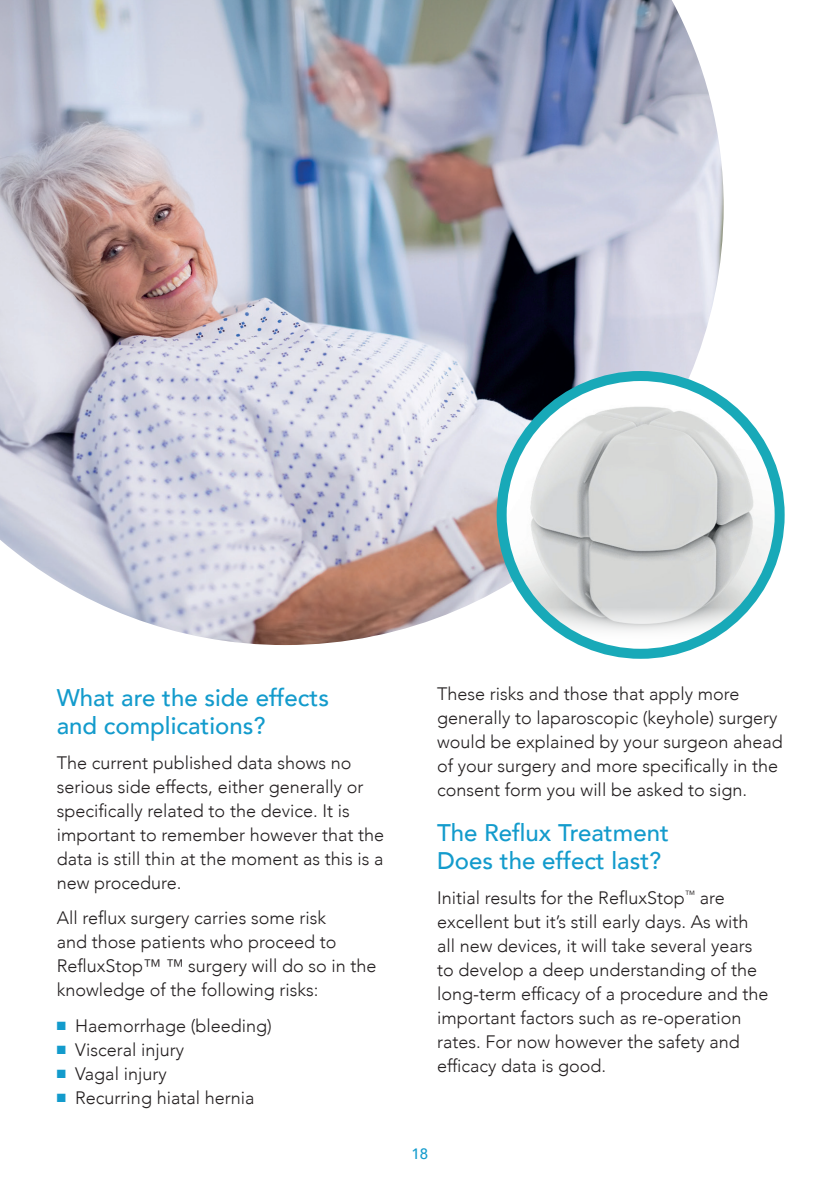
<style>
.page{position:relative;width:840px;height:1191px;background:#fff}
.page>*{position:absolute;margin:0;border:0;box-sizing:border-box;transform-origin:0 0}
.t1{font:500 24px/28px "Avenir";color:#139bcc}
.t2{font:300 18px/24px "Avenir";color:#231f20}
.t3{font:500 15px "Avenir";color:#139bcc}
.s1{color:#139bcc}
</style>
<div class="page">
<img style="left:0;top:0;width:723px;height:645px">
<svg style="left:501px;top:376px;width:278px;height:278px"></svg>
<img style="left:501px;top:398px;width:278px;height:246px">
<div style="left:496px;top:371px;width:288px;height:288px;border:10px solid #18a9b8;border-radius:50%"></div>
<h1 class="t1" style="left:57px;top:682px;width:274px">What are the side effects and complications?</h1>
<p class="t2" style="left:57px;top:750px;width:329px">The current published data shows no serious side effects, either generally or specifically related to the device. It is important to remember however that the data is still thin at the moment as this is a new procedure.</p>
<p class="t2" style="left:57px;top:906px;width:321px">All reflux surgery carries some risk<br>and those patients who proceed to RefluxStop™ ™ surgery will do so in the knowledge of the following risks:</p>
<p class="t2" style="left:57px;top:1013px;width:216px"><span class="s1">■</span> Haemorrhage (bleeding)</p>
<p class="t2" style="left:57px;top:1037px;width:129px"><span class="s1">■</span> Visceral injury</p>
<p class="t2" style="left:57px;top:1061px;width:111px"><span class="s1">■</span> Vagal injury</p>
<p class="t2" style="left:57px;top:1085px;width:199px"><span class="s1">■</span> Recurring hiatal hernia</p>
<p class="t2" style="left:437px;top:681px;width:347px">These risks and those that apply more generally to laparoscopic (keyhole) surgery would be explained by your surgeon ahead of your surgery and more specifically in the consent form you will be asked to sign.</p>
<h1 class="t1" style="left:437px;top:817px;width:233px">The Reflux Treatment<br>Does the effect last?</h1>
<p class="t2" style="left:437px;top:886px;width:333px">Initial results for the RefluxStop<sup>™</sup> are excellent but it’s still early days. As with all new devices, it will take several years to develop a deep understanding of the long-term efficacy of a procedure and the important factors such as re-operation rates. For now however the safety and efficacy data is good.</p>
<p class="t3" style="left:411px;top:1141px;width:18px">18</p>
</div>
